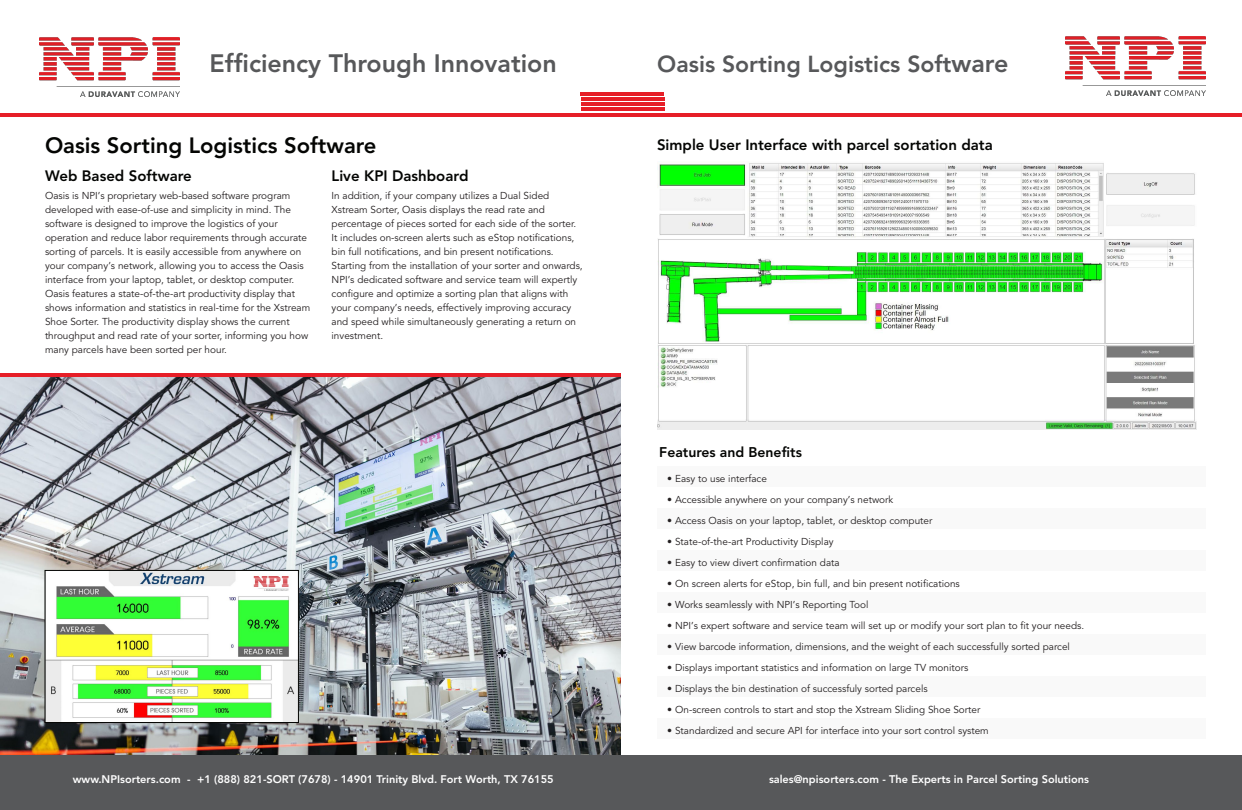
<style>
.page{position:relative;width:1242px;height:810px;background:#fff}
.page>*{position:absolute;margin:0;border:0;box-sizing:border-box;transform-origin:0 0}
.t1{font:800 25px "Avenir";color:#57585a}
.t2{font:800 23px "Avenir";color:#57585a}
.t3{font:800 22px "Avenir";color:#040503}
.t4{font:800 15px "Avenir";color:#040503}
.t5{font:800 14px "Avenir";color:#040503}
.t6{font:800 11px "Avenir";color:#fff}
.t7{font:10px/14px "Avenir";color:#231f20}
.s1{font-size:25px}
</style>
<div class="page">
<hr style="left:0;top:113px;width:1242px;height:3px;background:#e61e27">
<img style="left:40px;top:38px;width:140px;height:58px">
<hr style="left:581px;top:108px;width:83px;height:3px;background:#e61e27">
<hr style="left:581px;top:102px;width:83px;height:4px;background:#e61e27">
<hr style="left:581px;top:97px;width:83px;height:3px;background:#e61e27">
<hr style="left:581px;top:92px;width:83px;height:3px;background:#e61e27">
<img style="left:1066px;top:37px;width:139px;height:59px">
<img style="left:0;top:376px;width:621px;height:380px">
<div style="left:657px;top:466px;width:549px;height:21px;background:#f9f9f9"></div>
<div style="left:657px;top:508px;width:549px;height:21px;background:#f9f9f9"></div>
<div style="left:657px;top:550px;width:549px;height:21px;background:#f9f9f9"></div>
<div style="left:657px;top:592px;width:549px;height:21px;background:#f9f9f9"></div>
<div style="left:657px;top:634px;width:549px;height:21px;background:#f9f9f9"></div>
<div style="left:657px;top:676px;width:549px;height:21px;background:#f9f9f9"></div>
<div style="left:657px;top:718px;width:549px;height:21px;background:#f9f9f9"></div>
<div style="left:0;top:756px;width:1242px;height:54px;background:#57585a"></div>
<hr style="left:0;top:373px;width:621px;height:3px;background:#e61e27">
<img style="left:657px;top:161px;width:540px;height:268px">
<img style="left:46px;top:572px;width:251px;height:149px">
<div style="left:44px;top:570px;width:255px;height:153px;border:1px solid #040503"></div>
<h1 class="t1" style="left:210px;top:45px;width:349px">Efficiency Through Innovation</h1>
<p class="t3" style="left:45px;top:129px;width:333px">Oasis Sorting Logistics Software</p>
<p class="t4" style="left:45px;top:164px;width:148px">Web Based Software</p>
<p class="t4" style="left:332px;top:164px;width:138px">Live KPI Dashboard</p>
<p class="t7" style="left:45px;top:189px;width:267px">Oasis is NPI’s proprietary web-based software program developed with ease-of-use and simplicity in mind. The software is designed to improve the logistics of your operation and reduce labor requirements through accurate sorting of parcels. It is easily accessible from anywhere on your company’s network, allowing you to access the Oasis interface from your laptop, tablet, or desktop computer.<br>Oasis features a state-of-the-art productivity display that shows information and statistics in real-time for the Xstream Shoe Sorter. The productivity display shows the current throughput and read rate of your sorter, informing you how many parcels have been sorted per hour.</p>
<p class="t7" style="left:332px;top:189px;width:253px">In addition, if your company utilizes a Dual Sided Xstream Sorter, Oasis displays the read rate and percentage of pieces sorted for each side of the sorter.<br>It includes on-screen alerts such as eStop notifications, bin full notifications, and bin present notifications.<br>Starting from the installation of your sorter and onwards, NPI’s dedicated software and service team will expertly configure and optimize a sorting plan that aligns with your company’s needs, effectively improving accuracy and speed while simultaneously generating a return on investment.</p>
<p class="t6" style="left:73px;top:771px;width:482px">www.NPIsorters.com - +1 (888) 821-SORT (7678) - 14901 Trinity Blvd. Fort Worth, TX 76155</p>
<p class="t2" style="left:657px;top:47px;width:353px">Oasis Sorting Logistics Soft<span class="s1">ware</span></p>
<p class="t4" style="left:657px;top:134px;width:337px">Simple User Interface with parcel sortation data</p>
<p class="t5" style="left:659px;top:442px;width:144px">Features and Benefits</p>
<p class="t7" style="left:667px;top:472px;width:101px">• Easy to use interface</p>
<p class="t7" style="left:667px;top:493px;width:227px">• Accessible anywhere on your company’s network</p>
<p class="t7" style="left:667px;top:514px;width:267px">• Access Oasis on your laptop, tablet, or desktop computer</p>
<p class="t7" style="left:667px;top:535px;width:168px">• State-of-the-art Productivity Display</p>
<p class="t7" style="left:667px;top:556px;width:174px">• Easy to view divert confirmation data</p>
<p class="t7" style="left:667px;top:577px;width:294px">• On screen alerts for eStop, bin full, and bin present notifications</p>
<p class="t7" style="left:667px;top:598px;width:203px">• Works seamlessly with NPI’s Reporting Tool</p>
<p class="t7" style="left:667px;top:619px;width:418px">• NPI’s expert software and service team will set up or modify your sort plan to fit your needs.</p>
<p class="t7" style="left:667px;top:640px;width:404px">• View barcode information, dimensions, and the weight of each successfully sorted parcel</p>
<p class="t7" style="left:667px;top:661px;width:303px">• Displays important statistics and information on large TV monitors</p>
<p class="t7" style="left:667px;top:682px;width:262px">• Displays the bin destination of successfuly sorted parcels</p>
<p class="t7" style="left:667px;top:702px;width:315px">• On-screen controls to start and stop the Xstream Sliding Shoe Sorter</p>
<p class="t7" style="left:667px;top:723px;width:323px">• Standardized and secure API for interface into your sort control system</p>
<p class="t6" style="left:769px;top:771px;width:322px">sales@npisorters.com - The Experts in Parcel Sorting Solutions</p>
</div>
